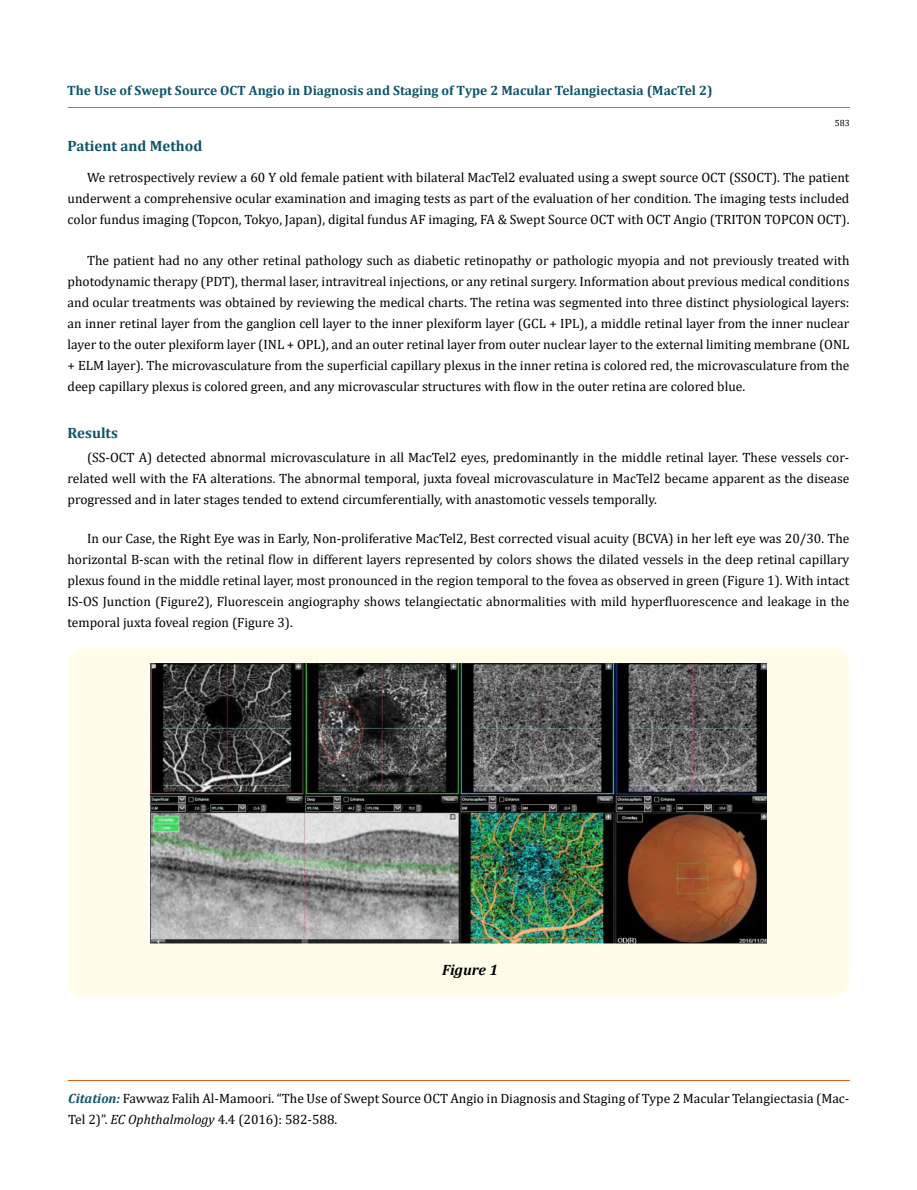
<style>
.page{position:relative;width:917px;height:1190px;background:#fff}
.page>*{position:absolute;margin:0;border:0;box-sizing:border-box;transform-origin:0 0}
.t1{font:700 15px "Cambria";color:#0e546a}
.t2{font:italic 700 15px "Cambria";color:#000}
.t3{font:13.5px/21px "Cambria";color:#000;text-align:justify}
.t4{font:700 13.5px "Cambria";color:#0e546a}
.t5{font:9px "Cambria";color:#000}
.s1{font-weight:700;font-style:italic;color:#0e546a}
.s2{font-style:italic}
</style>
<div class="page">
<hr style="left:68px;top:108px;width:781px;height:1px;background:#e05d1a">
<hr style="left:68px;top:1080px;width:781px;height:1px;background:#e05d1a">
<div style="left:68px;top:648px;width:781px;height:348px;background:#fffde9;border-radius:18px"></div>
<img style="left:148px;top:663px;width:618px;height:280px">
<p class="t4" style="left:67px;top:80px;width:646px">The Use of Swept Source OCT Angio in Diagnosis and Staging of Type 2 Macular Telangiectasia (MacTel 2)</p>
<p class="t5" style="left:834px;top:118px;width:16px">583</p>
<p class="t1" style="left:68px;top:135px;width:136px">Patient and Method</p>
<p class="t3" style="left:68px;top:166px;width:783px;text-indent:19px">We retrospectively review a 60 Y old female patient with bilateral MacTel2 evaluated using a swept source OCT (SSOCT). The patient underwent a comprehensive ocular examination and imaging tests as part of the evaluation of her condition. The imaging tests included color fundus imaging (Topcon, Tokyo, Japan), digital fundus AF imaging, FA &amp; Swept Source OCT with OCT Angio (TRITON TOPCON OCT).</p>
<p class="t3" style="left:68px;top:249px;width:783px;text-indent:19px">The patient had no any other retinal pathology such as diabetic retinopathy or pathologic myopia and not previously treated with photodynamic therapy (PDT), thermal laser, intravitreal injections, or any retinal surgery. Information about previous medical conditions and ocular treatments was obtained by reviewing the medical charts. The retina was segmented into three distinct physiological layers: an inner retinal layer from the ganglion cell layer to the inner plexiform layer (GCL + IPL), a middle retinal layer from the inner nuclear layer to the outer plexiform layer (INL + OPL), and an outer retinal layer from outer nuclear layer to the external limiting membrane (ONL + ELM layer). The microvasculature from the superficial capillary plexus in the inner retina is colored red, the microvasculature from the deep capillary plexus is colored green, and any microvascular structures with flow in the outer retina are colored blue.</p>
<p class="t1" style="left:68px;top:422px;width:52px">Results</p>
<p class="t3" style="left:67px;top:446px;width:783px;text-indent:20px">(SS-OCT A) detected abnormal microvasculature in all MacTel2 eyes, predominantly in the middle retinal layer. These vessels cor&shy;related well with the FA alterations. The abnormal temporal, juxta foveal microvasculature in MacTel2 became apparent as the disease progressed and in later stages tended to extend circumferentially, with anastomotic vessels temporally.</p>
<p class="t3" style="left:67px;top:527px;width:783px;text-indent:19px">In our Case, the Right Eye was in Early, Non-proliferative MacTel2, Best corrected visual acuity (BCVA) in her left eye was 20/30. The horizontal B-scan with the retinal flow in different layers represented by colors shows the dilated vessels in the deep retinal capillary plexus found in the middle retinal layer, most pronounced in the region temporal to the fovea as observed in green (Figure 1). With intact IS-OS Junction (Figure2), Fluorescein angiography shows telangiectatic abnormalities with mild hyperfluorescence and leakage in the temporal juxta foveal region (Figure 3).</p>
<p class="t2" style="left:442px;top:959px;width:57px">Figure 1</p>
<p class="t3" style="left:68px;top:1087px;width:782px"><span class="s1">Citation:</span> Fawwaz Falih Al-Mamoori. “The Use of Swept Source OCT Angio in Diagnosis and Staging of Type 2 Macular Telangiectasia (Mac-<br>Tel 2)”. <span class="s2">EC Ophthalmology</span> 4.4 (2016): 582-588.</p>
</div>
